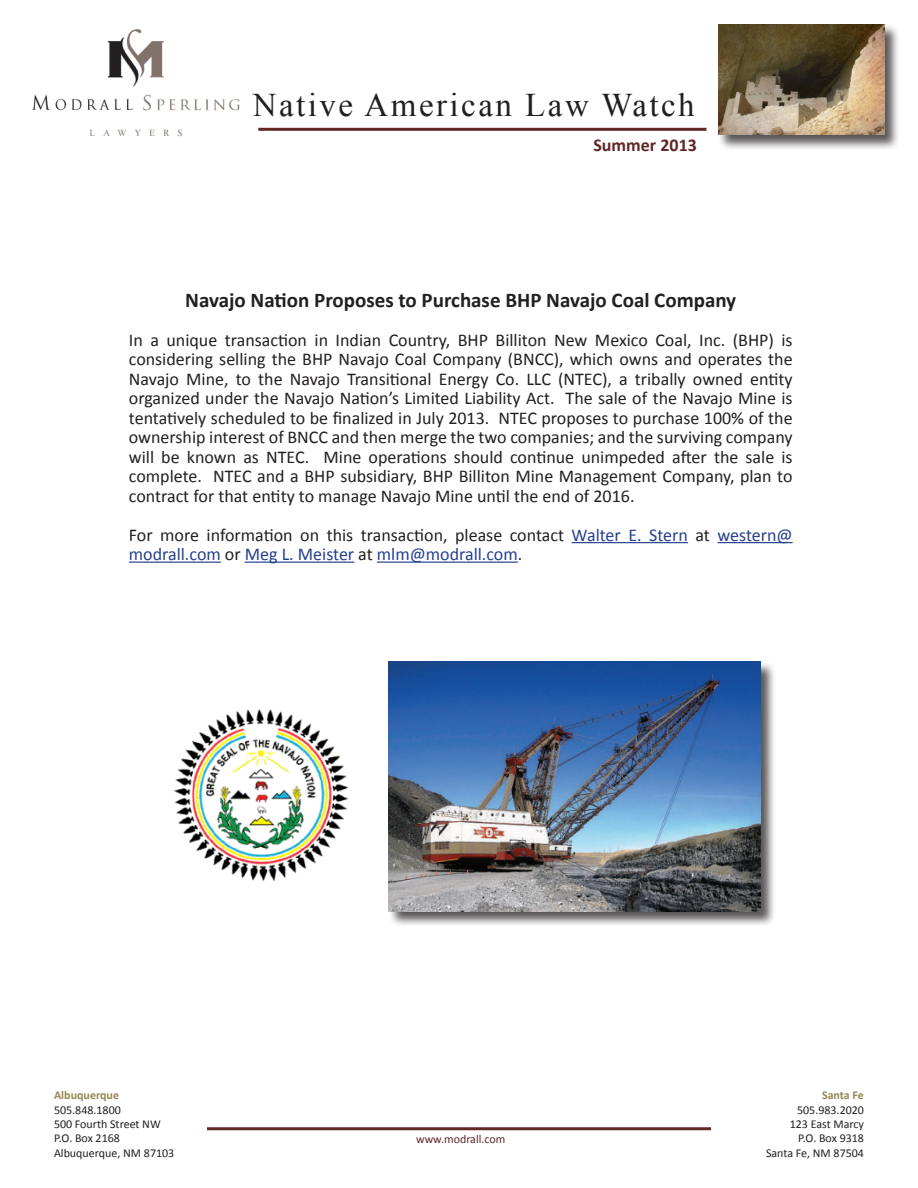
<style>
.page{position:relative;width:918px;height:1188px;background:#fff}
.page>*{position:absolute;margin:0;border:0;box-sizing:border-box;transform-origin:0 0}
.t1{font:33px "Times New Roman";letter-spacing:.075em;color:#231f20}
.Artcle_Heading{font:700 21px "Calibri";color:#231f20}
.t2{font:18px/19.5px "Calibri";color:#231f20;text-align:justify}
.t3{font:18px/19.5px "Calibri";color:#253f8e}
.t4{font:700 18px "Calibri";color:#602725}
.t5{font:12px "Calibri";color:#231f20}
.t6{font:700 12px "Calibri";color:#938952}
.t7{font:12px "Calibri";color:#602725}
.s1{color:#231f20}
</style>
<div class="page">
<div style="left:717px;top:24px;width:184px;height:126px;background:#231f20;opacity:.75"></div>
<img style="left:718px;top:24px;width:167px;height:111px">
<img style="left:32px;top:29px;width:208px;height:108px">
<hr style="left:258px;top:128px;width:448px;height:3px;background:#602826">
<hr style="left:207px;top:1127px;width:504px;height:3px;background:#602826">
<hr style="left:572px;top:542px;width:116px;height:1px;background:#253f8e">
<hr style="left:718px;top:542px;width:75px;height:1px;background:#253f8e">
<hr style="left:129px;top:562px;width:92px;height:1px;background:#253f8e">
<hr style="left:245px;top:562px;width:109px;height:1px;background:#253f8e">
<hr style="left:377px;top:562px;width:141px;height:1px;background:#253f8e">
<div style="left:388px;top:661px;width:388px;height:267px;background:#231f20;opacity:.75"></div>
<img style="left:389px;top:662px;width:371px;height:250px">
<img style="left:174px;top:709px;width:174px;height:173px">
<p class="t1" style="left:253px;top:83px;width:443px">Native American Law Watch</p>
<p class="t4" style="left:593px;top:133px;width:105px">Summer 2013</p>
<p class="Artcle_Heading" style="left:185px;top:286px;width:552px">Navajo Nation Proposes to Purchase BHP Navajo Coal Company</p>
<p class="t2" style="left:129px;top:330px;width:665px">In a unique transaction in Indian Country, BHP Billiton New Mexico Coal, Inc. (BHP) is considering selling the BHP Navajo Coal Company (BNCC), which owns and operates the Navajo Mine, to the Navajo Transitional Energy Co. LLC (NTEC), a tribally owned entity organized under the Navajo Nation’s Limited Liability Act. The sale of the Navajo Mine is tentatively scheduled to be finalized in July 2013. NTEC proposes to purchase 100% of the ownership interest of BNCC and then merge the two companies; and the surviving company will be known as NTEC. Mine operations should continue unimpeded after the sale is complete. NTEC and a BHP subsidiary, BHP Billiton Mine Management Company, plan to contract for that entity to manage Navajo Mine until the end of 2016.</p>
<p class="t3" style="left:129px;top:525px;width:665px"><span class="s1">For more information on this transaction, please contact</span> Walter E. Stern <span class="s1">at</span> western@ modrall.com <span class="s1">or</span> Meg L. Meister <span class="s1">at</span> mlm@modrall.com<span class="s1">.</span></p>
<p class="t6" style="left:54px;top:1088px;width:67px">Albuquerque</p>
<p class="t5" style="left:54px;top:1102px;width:68px">505.848.1800</p>
<p class="t5" style="left:54px;top:1117px;width:108px">500 Fourth Street NW</p>
<p class="t5" style="left:54px;top:1131px;width:67px">P.O. Box 2168</p>
<p class="t5" style="left:54px;top:1145px;width:122px">Albuquerque, NM 87103</p>
<p class="t7" style="left:416px;top:1131px;width:91px">www.modrall.com</p>
<p class="t6" style="left:822px;top:1088px;width:43px">Santa Fe</p>
<p class="t5" style="left:797px;top:1102px;width:68px">505.983.2020</p>
<p class="t5" style="left:790px;top:1117px;width:76px">123 East Marcy</p>
<p class="t5" style="left:798px;top:1131px;width:67px">P.O. Box 9318</p>
<p class="t5" style="left:766px;top:1145px;width:99px">Santa Fe, NM 87504</p>
</div>
